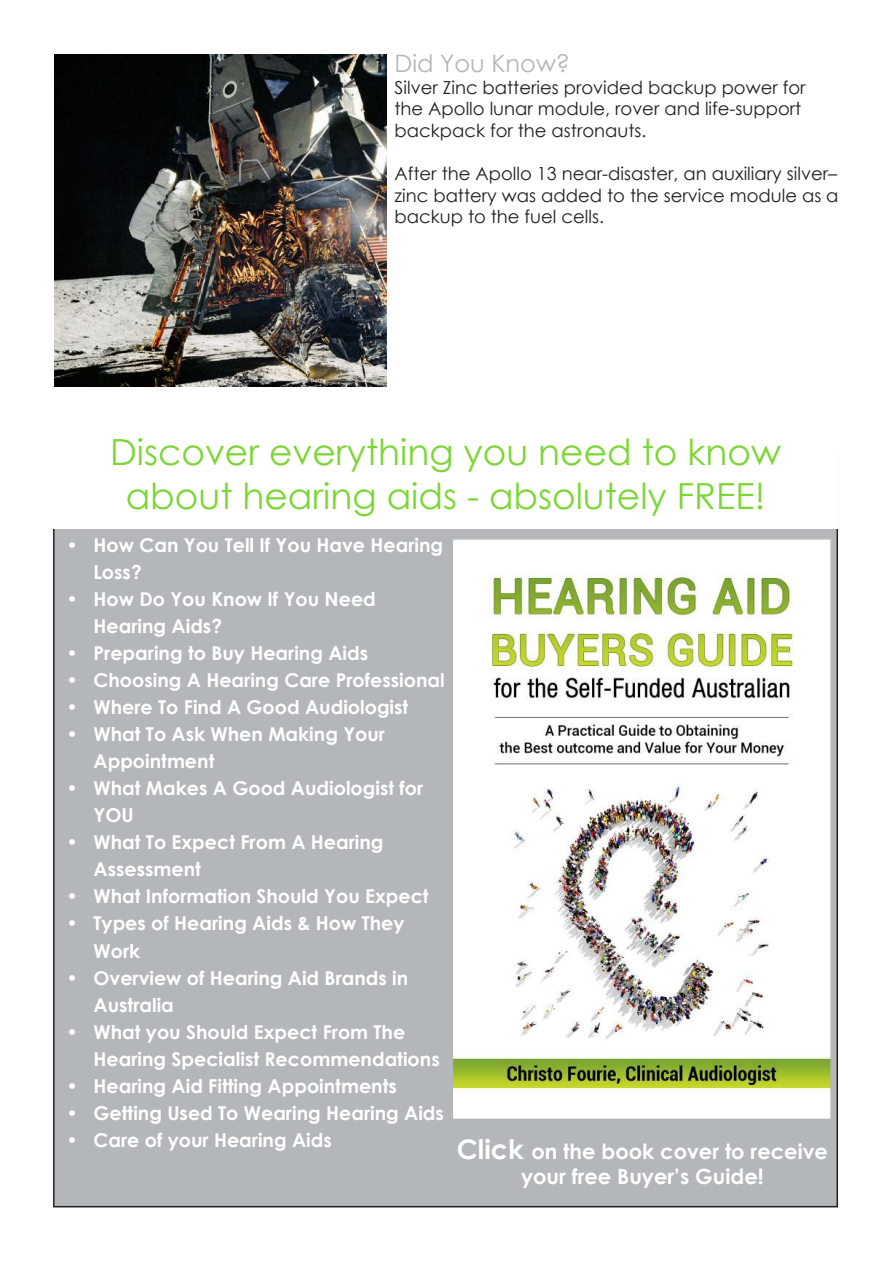
<style>
.page{position:relative;width:893px;height:1263px;background:#fff}
.page>*{position:absolute;margin:0;border:0;box-sizing:border-box;transform-origin:0 0}
.t1{font:36px/43.2px "Century Gothic";color:#7cd635;text-align:center}
.t2{font:24px "Century Gothic";color:#b3b7ba}
.t3{font:700 21px/25.2px "Century Gothic";color:#fff;text-align:center}
.t4{font:700 19.2px/27px "Century Gothic";color:#fff}
.t5{font:18px/21.6px "Century Gothic";color:#231f20}
.s1{font-size:27px}
</style>
<div class="page">
<img style="left:54px;top:54px;width:333px;height:333px">
<div style="left:54px;top:456px;width:783px;height:751px;background:#b3b7ba"></div>
<img style="left:455px;top:541px;width:374px;height:576px">
<div style="left:452px;top:538px;width:380px;height:582px;border:2px solid #b3b7ba"></div>
<div style="left:53px;top:438px;width:785px;height:90px;background:#fff"></div>
<p class="t2" style="left:394px;top:47px;width:177px">Did You Know?</p>
<p class="t5" style="left:394px;top:76px;width:413px">Silver Zinc batteries provided backup power for the Apollo lunar module, rover and life-support backpack for the astronauts.</p>
<p class="t5" style="left:394px;top:162px;width:446px;text-align:justify">After the Apollo 13 near-disaster, an auxiliary silver– zinc battery was added to the service module as a backup to the fuel cells.</p>
<h1 class="t1" style="left:110px;top:430px;width:672px">Discover everything you need to know about hearing aids - absolutely FREE!</h1>
<p class="t4" style="left:94px;top:531px;width:351px;text-indent:-27px">• How Can You Tell If You Have Hearing<br>Loss?</p>
<p class="t4" style="left:94px;top:585px;width:284px;text-indent:-27px">• How Do You Know If You Need<br>Hearing Aids?</p>
<p class="t4" style="left:67px;top:639px;width:303px">• Preparing to Buy Hearing Aids</p>
<p class="t4" style="left:67px;top:666px;width:380px">• Choosing A Hearing Care Professional</p>
<p class="t4" style="left:67px;top:693px;width:343px">• Where To Find A Good Audiologist</p>
<p class="t4" style="left:94px;top:720px;width:293px;text-indent:-27px">• What To Ask When Making Your<br>Appointment</p>
<p class="t4" style="left:94px;top:774px;width:331px;text-indent:-27px">• What Makes A Good Audiologist for<br>YOU</p>
<p class="t4" style="left:94px;top:828px;width:291px;text-indent:-27px">• What To Expect From A Hearing<br>Assessment</p>
<p class="t4" style="left:67px;top:882px;width:364px">• What Information Should You Expect</p>
<p class="t4" style="left:94px;top:909px;width:312px;text-indent:-27px">• Types of Hearing Aids &amp; How They<br>Work</p>
<p class="t4" style="left:94px;top:963px;width:316px;text-indent:-27px">• Overview of Hearing Aid Brands in<br>Australia</p>
<p class="t4" style="left:94px;top:1017px;width:348px;text-indent:-27px">• What you Should Expect From The<br>Hearing Specialist Recommendations</p>
<p class="t4" style="left:67px;top:1071px;width:332px">• Hearing Aid Fitting Appointments</p>
<p class="t4" style="left:67px;top:1098px;width:379px">• Getting Used To Wearing Hearing Aids</p>
<p class="t4" style="left:67px;top:1125px;width:267px">• Care of your Hearing Aids</p>
<p class="t3" style="left:457px;top:1141px;width:373px"><span class="s1">Click</span> on the book cover to receive your free Buyer’s Guide!</p>
</div>
